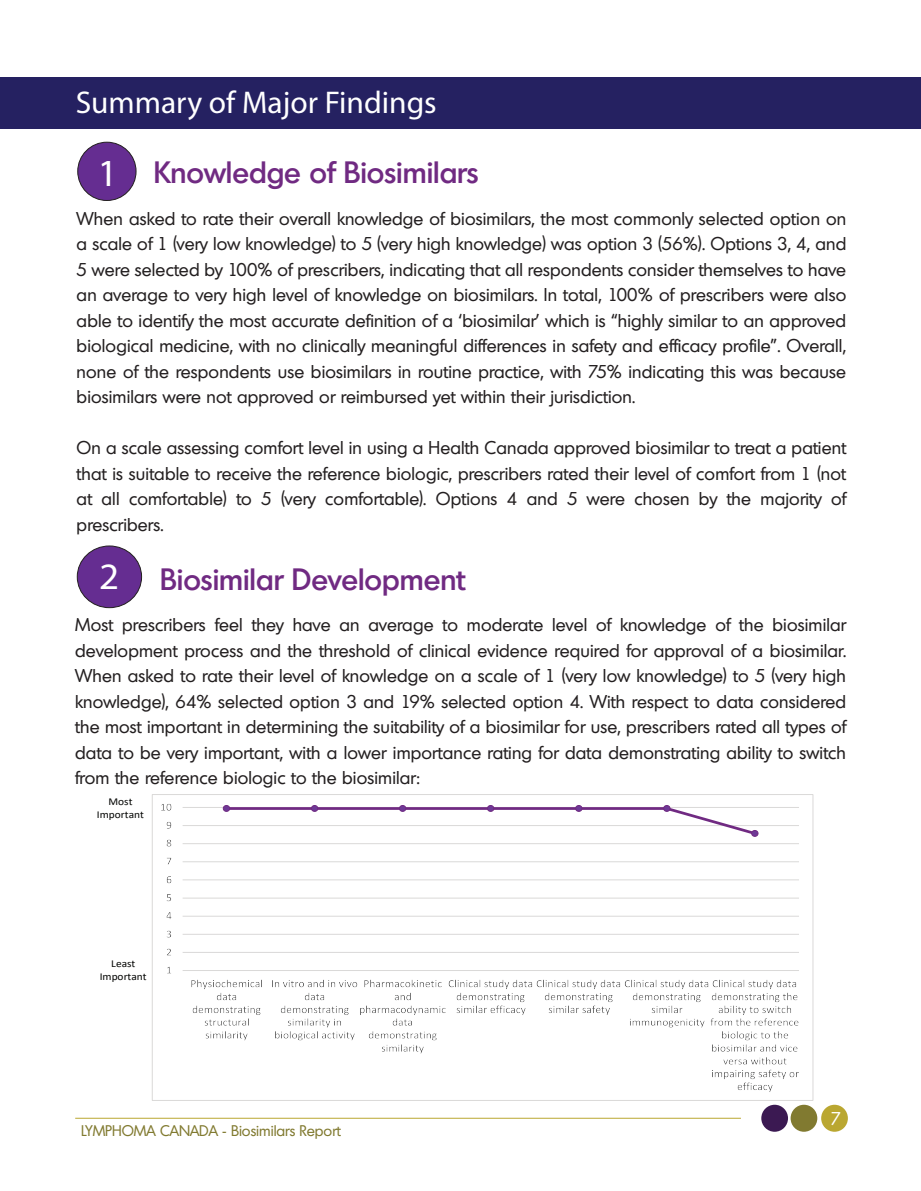
<style>
.page{position:relative;width:921px;height:1191px;background:#fff}
.page>*{position:absolute;margin:0;border:0;box-sizing:border-box;transform-origin:0 0}
.t1{font:38.4px "Myriad Pro";color:#fff}
.t2{font:37.35px "Myriad Pro";color:#fff;scale:1.04 1}
.t3{font:31.5px "Myriad Pro";color:#fff}
.t4{font:500 30px "Montreal Serial";color:#702a82}
.t5{font:18px/25.5px "Montreal Serial";letter-spacing:.01em;color:#231f20;text-align:justify}
.t6{font:18px "Montreal Serial";color:#fff}
.t7{font:15px "Montreal Serial";color:#817a30}
.t8{font:10.5px/12.9px "Calibri";color:#040503;text-align:center;scale:1.08 1}
</style>
<div class="page">
<hr style="left:183px;top:807px;width:616px;height:1px;background:#dad9d8">
<hr style="left:183px;top:825px;width:616px;height:1px;background:#dad9d8">
<hr style="left:183px;top:843px;width:616px;height:1px;background:#dad9d8">
<hr style="left:183px;top:861px;width:616px;height:1px;background:#dad9d8">
<hr style="left:183px;top:879px;width:616px;height:1px;background:#dad9d8">
<hr style="left:183px;top:898px;width:616px;height:1px;background:#dad9d8">
<hr style="left:183px;top:916px;width:616px;height:1px;background:#dad9d8">
<hr style="left:183px;top:934px;width:616px;height:1px;background:#dad9d8">
<hr style="left:183px;top:952px;width:616px;height:1px;background:#dad9d8">
<hr style="left:183px;top:970px;width:616px;height:1px;background:#dad9d8">
<div style="left:223px;top:805px;width:7px;height:6px;background:#ad86b8;border-radius:50%"></div>
<div style="left:223px;top:805px;width:7px;height:7px;border:1px solid #702a82;border-radius:50%"></div>
<svg style="left:224px;top:805px;width:534px;height:32px"></svg>
<div style="left:751px;top:830px;width:7px;height:7px;border:1px solid #702a82;border-radius:50%"></div>
<img style="left:167px;top:966px;width:4px;height:8px">
<img style="left:167px;top:948px;width:4px;height:8px">
<img style="left:167px;top:930px;width:4px;height:8px">
<img style="left:166px;top:912px;width:6px;height:7px">
<img style="left:166px;top:894px;width:5px;height:8px">
<img style="left:166px;top:876px;width:6px;height:8px">
<img style="left:167px;top:857px;width:5px;height:8px">
<img style="left:166px;top:839px;width:6px;height:8px">
<img style="left:166px;top:822px;width:6px;height:7px">
<img style="left:161px;top:804px;width:11px;height:7px">
<img style="left:191px;top:979px;width:71px;height:10px">
<img style="left:209px;top:987px;width:35px;height:13px">
<img style="left:192px;top:1000px;width:69px;height:15px">
<img style="left:197px;top:1012px;width:59px;height:13px">
<img style="left:205px;top:1025px;width:44px;height:16px">
<img style="left:272px;top:979px;width:85px;height:9px">
<img style="left:297px;top:987px;width:35px;height:13px">
<img style="left:280px;top:1000px;width:69px;height:15px">
<img style="left:281px;top:1012px;width:67px;height:13px">
<img style="left:275px;top:1025px;width:162px;height:16px">
<img style="left:357px;top:979px;width:85px;height:9px">
<img style="left:387px;top:987px;width:31px;height:13px">
<img style="left:360px;top:1000px;width:86px;height:15px">
<img style="left:385px;top:1012px;width:35px;height:23px">
<img style="left:374px;top:1038px;width:57px;height:16px">
<img style="left:448px;top:979px;width:82px;height:8px">
<img style="left:451px;top:987px;width:79px;height:13px">
<img style="left:456px;top:1000px;width:70px;height:15px">
<img style="left:530px;top:979px;width:88px;height:8px">
<img style="left:539px;top:987px;width:79px;height:13px">
<img style="left:546px;top:1000px;width:67px;height:15px">
<img style="left:618px;top:979px;width:88px;height:8px">
<img style="left:627px;top:987px;width:76px;height:16px">
<img style="left:645px;top:1000px;width:44px;height:12px">
<img style="left:630px;top:1012px;width:74px;height:16px">
<img style="left:706px;top:979px;width:91px;height:8px">
<img style="left:705px;top:987px;width:93px;height:13px">
<img style="left:713px;top:1000px;width:83px;height:12px">
<img style="left:704px;top:1012px;width:95px;height:14px">
<img style="left:715px;top:1025px;width:80px;height:13px">
<img style="left:712px;top:1038px;width:86px;height:14px">
<img style="left:716px;top:1051px;width:78px;height:13px">
<img style="left:712px;top:1064px;width:87px;height:15px">
<img style="left:730px;top:1077px;width:50px;height:15px">
<div style="left:78px;top:142px;width:58px;height:58px;background:#652d91;border-radius:50%"></div>
<div style="left:77px;top:142px;width:60px;height:59px;border:1px solid #231f20;border-radius:50%"></div>
<div style="left:0;top:78px;width:921px;height:51px;background:#252161"></div>
<div style="left:77px;top:546px;width:65px;height:62px;background:#652d91;border-radius:50%"></div>
<div style="left:77px;top:545px;width:65px;height:63px;border:1px solid #231f20;border-radius:50%"></div>
<hr style="left:75px;top:1118px;width:666px;height:1px;background:#baa731">
<div style="left:761px;top:1105px;width:27px;height:27px;background:#3b1952;border-radius:50%"></div>
<div style="left:791px;top:1105px;width:26px;height:27px;background:#817a30;border-radius:50%"></div>
<div style="left:821px;top:1105px;width:27px;height:27px;background:#baa731;border-radius:50%"></div>
<h3 class="t3" style="left:76px;top:83px;width:363px">Summary of Major Findings</h3>
<h1 class="t1" style="left:98px;top:149px;width:21px">1</h1>
<h3 class="t4" style="left:154px;top:152px;width:326px">Knowledge of Biosimilars</h3>
<p class="t5" style="left:77px;top:205px;width:771px">When asked to rate their overall knowledge of biosimilars, the most commonly selected option on a scale of 1 (very low knowledge) to 5 (very high knowledge) was option 3 (56%). Options 3, 4, and 5 were selected by 100% of prescribers, indicating that all respondents consider themselves to have an average to very high level of knowledge on biosimilars. In total, 100% of prescribers were also able to identify the most accurate definition of a ‘biosimilar’ which is “highly similar to an approved biological medicine, with no clinically meaningful differences in safety and efficacy profile”. Overall, none of the respondents use biosimilars in routine practice, with 75% indicating this was because biosimilars were not approved or reimbursed yet within their jurisdiction.</p>
<p class="t5" style="left:77px;top:435px;width:771px">On a scale assessing comfort level in using a Health Canada approved biosimilar to treat a patient that is suitable to receive the reference biologic, prescribers rated their level of comfort from 1 (not at all comfortable) to 5 (very comfortable). Options 4 and 5 were chosen by the majority of prescribers.</p>
<h2 class="t2" style="left:99px;top:553px;width:21px">2</h2>
<h3 class="t4" style="left:160px;top:559px;width:306px">Biosimilar Development</h3>
<p class="t5" style="left:75px;top:612px;width:773px">Most prescribers feel they have an average to moderate level of knowledge of the biosimilar development process and the threshold of clinical evidence required for approval of a biosimilar.<br>When asked to rate their level of knowledge on a scale of 1 (very low knowledge) to 5 (very high knowledge), 64% selected option 3 and 19% selected option 4. With respect to data considered the most important in determining the suitability of a biosimilar for use, prescribers rated all types of data to be very important, with a lower importance rating for data demonstrating ability to switch from the reference biologic to the biosimilar:</p>
<p class="t8" style="left:97px;top:795px;width:45px">Most<br>Important</p>
<p class="t8" style="left:100px;top:957px;width:45px">Least<br>Important</p>
<p class="t7" style="left:81px;top:1121px;width:261px">LYMPHOMA CANADA - Biosimilars Report</p>
<p class="t6" style="left:831px;top:1107px;width:12px">7</p>
</div>
